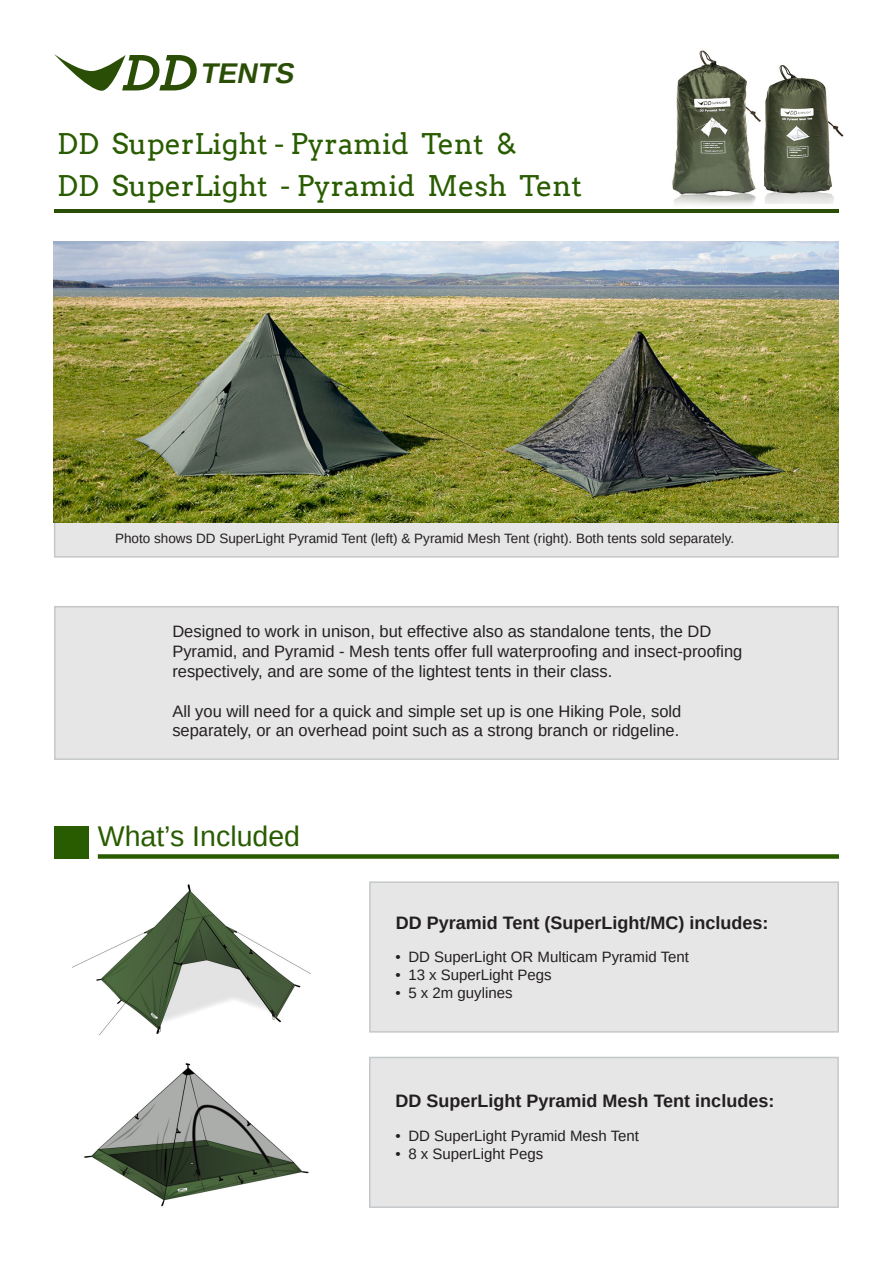
<style>
.page{position:relative;width:893px;height:1263px;background:#fff}
.page>*{position:absolute;margin:0;border:0;box-sizing:border-box;transform-origin:0 0}
.t1{font:28.5px "Arvo";color:#295c00}
.heading_1{font:28.5px "Liberation Sans";color:#295c00}
.t2{font:italic 700 28.5px "Liberation Sans";color:#2a4e06}
.t3{font:700 18px "Liberation Sans";color:#231f20}
.body_text{font:16.5px/19.8px "Liberation Sans";color:#241f21}
.t4{font:15px "Liberation Sans";color:#231f20}
.t5{font:13.5px "Liberation Sans";color:#231f20}
</style>
<div class="page">
<div style="left:54px;top:404px;width:785px;height:154px;background:#e6e6e6;border:2px solid #8d9396"></div>
<img style="left:764px;top:65px;width:80px;height:139px">
<div style="left:54px;top:606px;width:785px;height:154px;background:#e6e6e6;border:2px solid #8d9396"></div>
<img style="left:54px;top:241px;width:785px;height:281px">
<div style="left:369px;top:1057px;width:470px;height:151px;background:#e6e6e6;border:2px solid #8d9396"></div>
<div style="left:369px;top:881px;width:470px;height:151px;background:#e6e6e6;border:2px solid #8d9396"></div>
<div style="left:54px;top:826px;width:34px;height:33px;background:#295c00"></div>
<div style="left:98px;top:854px;width:741px;height:5px;background:#295c00"></div>
<img style="left:72px;top:884px;width:238px;height:151px">
<img style="left:84px;top:1063px;width:225px;height:144px">
<div style="left:69px;top:871px;width:47px;height:33px;background:#fff"></div>
<div style="left:74px;top:1051px;width:47px;height:33px;background:#fff"></div>
<svg style="left:54px;top:54px;width:143px;height:37px"></svg>
<hr style="left:54px;top:210px;width:785px;height:3px;background:#2a4e06">
<img style="left:672px;top:50px;width:89px;height:155px">
<p class="t2" style="left:200px;top:53px;width:102px">TENTS</p>
<p class="t1" style="left:57px;top:126px;width:461px">DD SuperLight - Pyramid Tent &amp;</p>
<p class="t1" style="left:57px;top:168px;width:526px">DD SuperLight - Pyramid Mesh Tent</p>
<p class="t5" style="left:115px;top:530px;width:621px">Photo shows DD SuperLight Pyramid Tent (left) &amp; Pyramid Mesh Tent (right). Both tents sold separately.</p>
<p class="body_text" style="left:172px;top:622px;width:572px">Designed to work in unison, but effective also as standalone tents, the DD<br>Pyramid, and Pyramid - Mesh tents offer full waterproofing and insect-proofing respectively, and are some of the lightest tents in their class.</p>
<p class="body_text" style="left:172px;top:701px;width:510px">All you will need for a quick and simple set up is one Hiking Pole, sold separately, or an overhead point such as a strong branch or ridgeline.</p>
<p class="heading_1" style="left:98px;top:818px;width:204px">What’s Included</p>
<p class="t3" style="left:396px;top:910px;width:374px">DD Pyramid Tent (SuperLight/MC) includes:</p>
<p class="t4" style="left:396px;top:947px;width:295px">• DD SuperLight OR Multicam Pyramid Tent</p>
<p class="t4" style="left:396px;top:965px;width:158px">• 13 x SuperLight Pegs</p>
<p class="t4" style="left:396px;top:983px;width:118px">• 5 x 2m guylines</p>
<p class="t3" style="left:396px;top:1089px;width:380px">DD SuperLight Pyramid Mesh Tent includes:</p>
<p class="t4" style="left:396px;top:1126px;width:245px">• DD SuperLight Pyramid Mesh Tent</p>
<p class="t4" style="left:396px;top:1144px;width:149px">• 8 x SuperLight Pegs</p>
</div>
